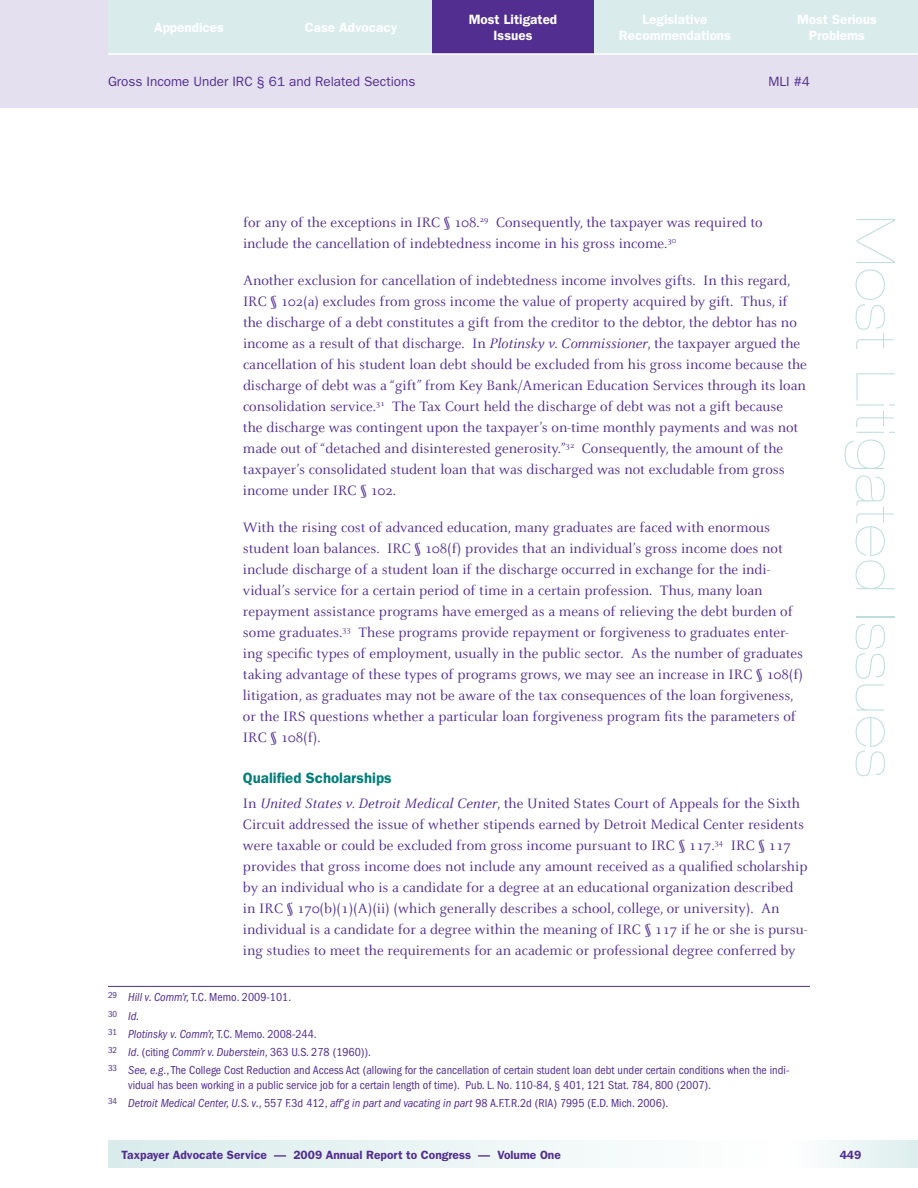
<style>
.page{position:relative;width:918px;height:1188px;background:#fff}
.page>*{position:absolute;margin:0;border:0;box-sizing:border-box;transform-origin:0 0}
.t1{font:900 expanded 54px "Helvetica Neue";letter-spacing:.04em;color:#bfdfde}
.t2{font:15px/21px "Celeste";color:#522e91}
.t3{font:600 13.5px/16.5px "Franklin Gothic";color:#fff;text-align:center}
.t4{font:13.5px "Franklin Gothic";color:#522e91}
.t5{font:condensed 12px/18.3px "Franklin Gothic";color:#522e91}
.t6{font:600 12px "Franklin Gothic";color:#522e91}
.s1{font-style:italic}
.s2{font-family:"Franklin Gothic";font-weight:600;color:#007e7a}
</style>
<div class="page">
<svg style="left:108px;top:1141px;width:493px;height:27px"></svg>
<div style="left:0;top:0;width:918px;height:108px;background:#e5e0ef"></div>
<div style="left:770px;top:1141px;width:148px;height:27px;background:linear-gradient(to right,#fff,#ddeeed)"></div>
<div style="left:756px;top:0;width:162px;height:54px;background:#d9eceb"></div>
<div style="left:594px;top:0;width:162px;height:54px;background:#d9eceb"></div>
<div style="left:432px;top:0;width:162px;height:54px;background:#522e91"></div>
<div style="left:108px;top:0;width:162px;height:54px;background:#d9eceb"></div>
<div style="left:270px;top:0;width:162px;height:54px;background:#d9eceb"></div>
<hr style="left:108px;top:53px;width:810px;height:2px;background:#fff">
<hr style="left:108px;top:986px;width:702px;height:1px;background:#522e91">
<p class="t3" style="left:154px;top:19px;width:71px">Appendices</p>
<p class="t3" style="left:305px;top:19px;width:94px">Case Advocacy</p>
<p class="t3" style="left:469px;top:11px;width:90px">Most Litigated<br>Issues</p>
<p class="t3" style="left:619px;top:11px;width:114px">Legislative<br>Recommendations</p>
<p class="t3" style="left:797px;top:11px;width:81px">Most Serious<br>Problems</p>
<p class="t4" style="left:108px;top:74px;width:309px">Gross Income Under IRC § 61 and Related Sections</p>
<p class="t4" style="left:768px;top:74px;width:43px">MLI #4</p>
<p class="t2" style="left:243px;top:212px;width:521px">for any of the exceptions in IRC § 108.<sup>29</sup> Consequently, the taxpayer was required to</p>
<p class="t1" style="left:907px;top:216px;width:562px;rotate:90deg">Most Litigated Issues</p>
<p class="t2" style="left:243px;top:233px;width:435px">include the cancellation of indebtedness income in his gross income.<sup>30</sup></p>
<p class="t2" style="left:243px;top:270px;width:565px">Another exclusion for cancellation of indebtedness income involves gifts. In this regard, IRC § 102(a) excludes from gross income the value of property acquired by gift. Thus, if the discharge of a debt constitutes a gift from the creditor to the debtor, the debtor has no income as a result of that discharge. In <span class="s1">Plotinsky v. Commissioner</span>, the taxpayer argued the cancellation of his student loan debt should be excluded from his gross income because the discharge of debt was a “gift” from Key Bank/American Education Services through its loan consolidation service.<sup>31</sup> The Tax Court held the discharge of debt was not a gift because<br>the discharge was contingent upon the taxpayer’s on-time monthly payments and was not made out of “detached and disinterested generosity.”<sup>32</sup> Consequently, the amount of the taxpayer’s consolidated student loan that was discharged was not excludable from gross income under IRC § 102.</p>
<p class="t2" style="left:243px;top:518px;width:562px">With the rising cost of advanced education, many graduates are faced with enormous student loan balances. IRC § 108(f) provides that an individual’s gross income does not include discharge of a student loan if the discharge occurred in exchange for the indi&shy;vidual’s service for a certain period of time in a certain profession. Thus, many loan repayment assistance programs have emerged as a means of relieving the debt burden of some graduates.<sup>33</sup> These programs provide repayment or forgiveness to graduates enter&shy;ing specific types of employment, usually in the public sector. As the number of graduates taking advantage of these types of programs grows, we may see an increase in IRC § 108(f) litigation, as graduates may not be aware of the tax consequences of the loan forgiveness, or the IRS questions whether a particular loan forgiveness program fits the parameters of IRC § 108(f).</p>
<p class="t2" style="left:243px;top:767px;width:559px;line-height:24.3px"><span class="s2">Qualified Scholarships<br></span>In <span class="s1">United States v. Detroit Medical Center</span>, the United States Court of Appeals for the Sixth</p>
<p class="t2" style="left:243px;top:814px;width:566px">Circuit addressed the issue of whether stipends earned by Detroit Medical Center residents were taxable or could be excluded from gross income pursuant to IRC § 117.<sup>34</sup> IRC § 117 provides that gross income does not include any amount received as a qualified scholarship by an individual who is a candidate for a degree at an educational organization described in IRC § 170(b)(1)(A)(ii) (which generally describes a school, college, or university). An individual is a candidate for a degree within the meaning of IRC § 117 if he or she is pursu&shy;ing studies to meet the requirements for an academic or professional degree conferred by</p>
<p class="t5" style="left:108px;top:988px;width:683px"><sup>29</sup> <span class="s1">Hill v. Comm’r,</span> T.C. Memo. 2009-101.<br><sup>30</sup> <span class="s1">Id.<br></span><sup>31</sup> <span class="s1">Plotinsky v. Comm’r,</span> T.C. Memo. 2008-244.<br><sup>32</sup> <span class="s1">Id</span>. (citing <span class="s1">Comm’r v. Duberstein</span>, 363 U.S. 278 (1960)).<br><sup>33</sup> <span class="s1">See, e.g</span>., The College Cost Reduction and Access Act (allowing for the cancellation of certain student loan debt under certain conditions when the indi-</p>
<p class="t5" style="left:108px;top:1076px;width:605px;text-indent:20px">vidual has been working in a public service job for a certain length of time). Pub. L. No. 110-84, § 401, 121 Stat. 784, 800 (2007).<br><sup>34</sup> <span class="s1">Detroit Medical Center, U.S. v.</span>, 557 F.3d 412, <span class="s1">aff’g in part and vacating in part</span> 98 A.F.T.R.2d (RIA) 7995 (E.D. Mich. 2006).</p>
<p class="t6" style="left:122px;top:1148px;width:441px">Taxpayer Advocate Service — 2009 Annual Report to Congress — Volume One</p>
<p class="t6" style="left:840px;top:1148px;width:23px">449</p>
</div>
